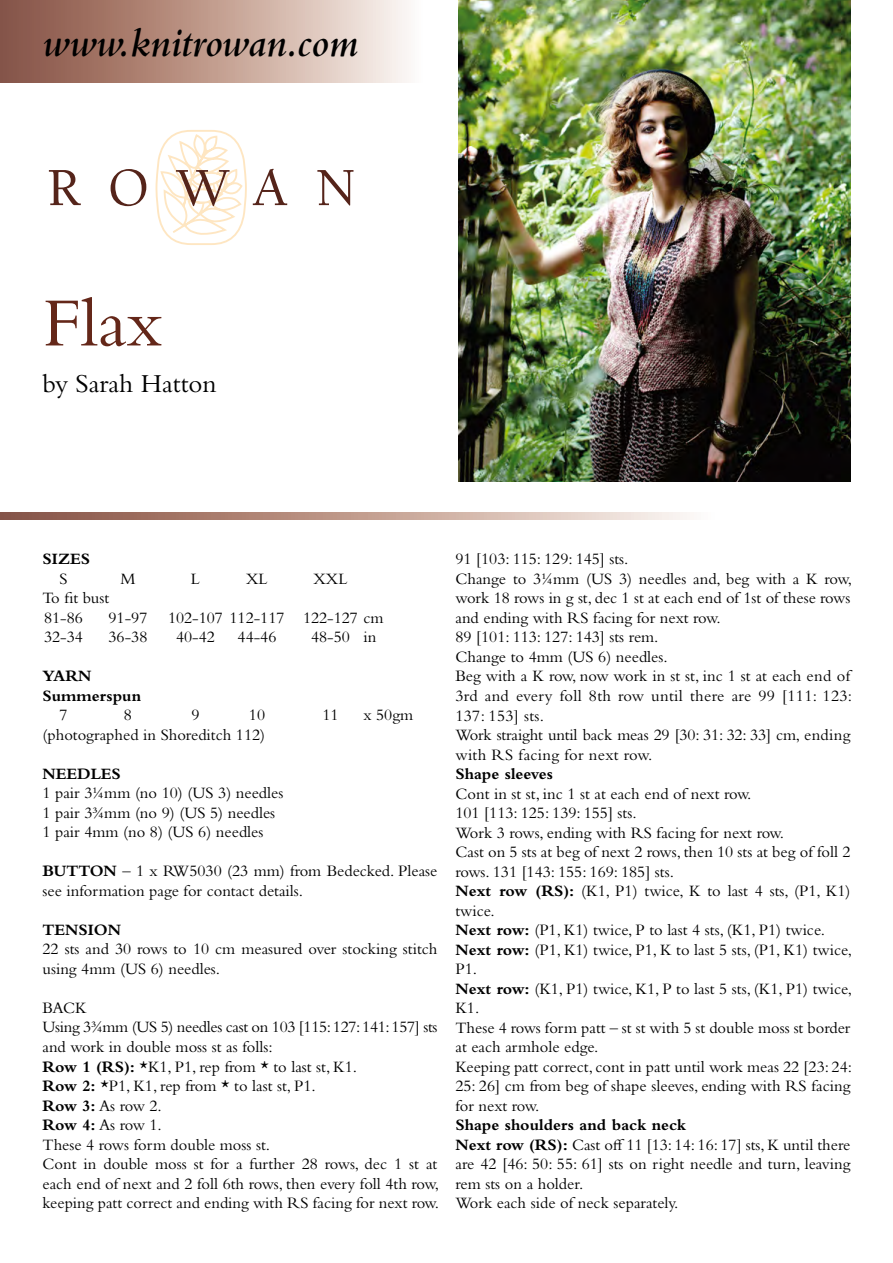
<style>
.page{position:relative;width:893px;height:1263px;background:#fff}
.page>*{position:absolute;margin:0;border:0;box-sizing:border-box;transform-origin:0 0}
.t1{font:72px "Bembo Std";color:#642719}
.t2{font:italic 600 42px "Bembo Std";color:#000}
.t3{font:27px "Bembo Std";color:#000}
.t4{font:16.5px/19.5px "Bembo Std";color:#000}
.t5{font:700 16.5px/19.5px "Bembo Std";color:#000}
.s1{font-weight:700}
</style>
<div class="page">
<svg style="left:0;top:0;width:409px;height:83px;background:#bf9d91"></svg>
<img style="left:458px;top:0;width:392px;height:482px">
<svg style="left:49px;top:170px;width:32px;height:35px"></svg>
<svg style="left:111px;top:169px;width:35px;height:37px"></svg>
<svg style="left:155px;top:130px;width:132px;height:115px"></svg>
<svg style="left:317px;top:170px;width:36px;height:36px"></svg>
<svg style="left:0;top:512px;width:690px;height:8px;background:#bf9d91"></svg>
<h2 class="t2" style="left:43px;top:20px;width:318px">www.knitrowan.com</h2>
<h1 class="t1" style="left:43px;top:281px;width:121px">Flax</h1>
<h3 class="t3" style="left:43px;top:368px;width:176px">by Sarah Hatton</h3>
<p class="t5" style="left:43px;top:549px;width:49px">SIZES</p>
<p class="t4" style="left:59px;top:569px;width:10px">S</p>
<p class="t4" style="left:120px;top:569px;width:17px">M</p>
<p class="t4" style="left:191px;top:569px;width:11px">L</p>
<p class="t4" style="left:246px;top:569px;width:23px">XL</p>
<p class="t4" style="left:314px;top:569px;width:35px">XXL</p>
<p class="t4" style="left:43px;top:588px;width:68px">To fit bust<br>81-86</p>
<p class="t4" style="left:109px;top:608px;width:277px">91-97 102-107 112-117 122-127 cm</p>
<p class="t4" style="left:44px;top:627px;width:40px">32-34</p>
<p class="t4" style="left:109px;top:627px;width:40px">36-38</p>
<p class="t4" style="left:176px;top:627px;width:40px">40-42</p>
<p class="t4" style="left:238px;top:627px;width:40px">44-46</p>
<p class="t4" style="left:311px;top:627px;width:67px">48-50 in</p>
<p class="t5" style="left:43px;top:666px;width:100px">YARN<br>Summerspun</p>
<p class="t4" style="left:59px;top:705px;width:10px">7</p>
<p class="t4" style="left:124px;top:705px;width:10px">8</p>
<p class="t4" style="left:191px;top:705px;width:10px">9</p>
<p class="t4" style="left:249px;top:705px;width:18px">10</p>
<p class="t4" style="left:322px;top:705px;width:18px">11</p>
<p class="t4" style="left:364px;top:705px;width:51px">x 50gm</p>
<p class="t4" style="left:43px;top:725px;width:224px">(photographed in Shoreditch 112)</p>
<p class="t5" style="left:43px;top:764px;width:80px">NEEDLES</p>
<p class="t4" style="left:43px;top:783px;width:242px">1 pair 31/4mm (no 10) (US 3) needles<br>1 pair 33/4mm (no 9) (US 5) needles<br>1 pair 4mm (no 8) (US 6) needles</p>
<p class="t4" style="left:43px;top:861px;width:396px"><span class="s1">BUTTON</span> – 1 x RW5030 (23 mm) from Bedecked. Please see information page for contact details.</p>
<p class="t5" style="left:43px;top:920px;width:80px">TENSION</p>
<p class="t4" style="left:43px;top:939px;width:396px">22 sts and 30 rows to 10 cm measured over stocking stitch using 4mm (US 6) needles.</p>
<p class="t4" style="left:43px;top:998px;width:398px">BACK<br>Using 33/4mm (US 5) needles cast on 103 [115: 127: 141: 157] sts and work in double moss st as folls:<br><span class="s1">Row 1 (RS):</span> *K1, P1, rep from * to last st, K1.<br><span class="s1">Row 2:</span> *P1, K1, rep from * to last st, P1.<br><span class="s1">Row 3:</span> As row 2.<br><span class="s1">Row 4:</span> As row 1.<br>These 4 rows form double moss st.<br>Cont in double moss st for a further 28 rows, dec 1 st at each end of next and 2 foll 6th rows, then every foll 4th row, keeping patt correct and ending with RS facing for next row.</p>
<p class="t4" style="left:455px;top:549px;width:398px">91 [103: 115: 129: 145] sts.<br>Change to 31/4mm (US 3) needles and, beg with a K row, work 18 rows in g st, dec 1 st at each end of 1st of these rows and ending with RS facing for next row.<br>89 [101: 113: 127: 143] sts rem.<br>Change to 4mm (US 6) needles.<br>Beg with a K row, now work in st st, inc 1 st at each end of 3rd and every foll 8th row until there are 99 [111: 123:<br>137: 153] sts.<br>Work straight until back meas 29 [30: 31: 32: 33] cm, ending with RS facing for next row.</p>
<p class="t5" style="left:455px;top:764px;width:99px">Shape sleeves</p>
<p class="t4" style="left:455px;top:783px;width:398px">Cont in st st, inc 1 st at each end of next row.<br>101 [113: 125: 139: 155] sts.<br>Work 3 rows, ending with RS facing for next row.<br>Cast on 5 sts at beg of next 2 rows, then 10 sts at beg of foll 2 rows. 131 [143: 155: 169: 185] sts.<br><span class="s1">Next row (RS):</span> (K1, P1) twice, K to last 4 sts, (P1, K1) twice.<br><span class="s1">Next row:</span> (P1, K1) twice, P to last 4 sts, (K1, P1) twice.<br><span class="s1">Next row:</span> (P1, K1) twice, P1, K to last 5 sts, (P1, K1) twice, P1.<br><span class="s1">Next row:</span> (K1, P1) twice, K1, P to last 5 sts, (K1, P1) twice, K1.<br>These 4 rows form patt – st st with 5 st double moss st border at each armhole edge.<br>Keeping patt correct, cont in patt until work meas 22 [23: 24:<br>25: 26] cm from beg of shape sleeves, ending with RS facing for next row.</p>
<p class="t4" style="left:455px;top:1115px;width:396px"><span class="s1">Shape shoulders and back neck<br>Next row (RS):</span> Cast off 11 [13: 14: 16: 17] sts, K until there are 42 [46: 50: 55: 61] sts on right needle and turn, leaving rem sts on a holder.<br>Work each side of neck separately.</p>
</div>
